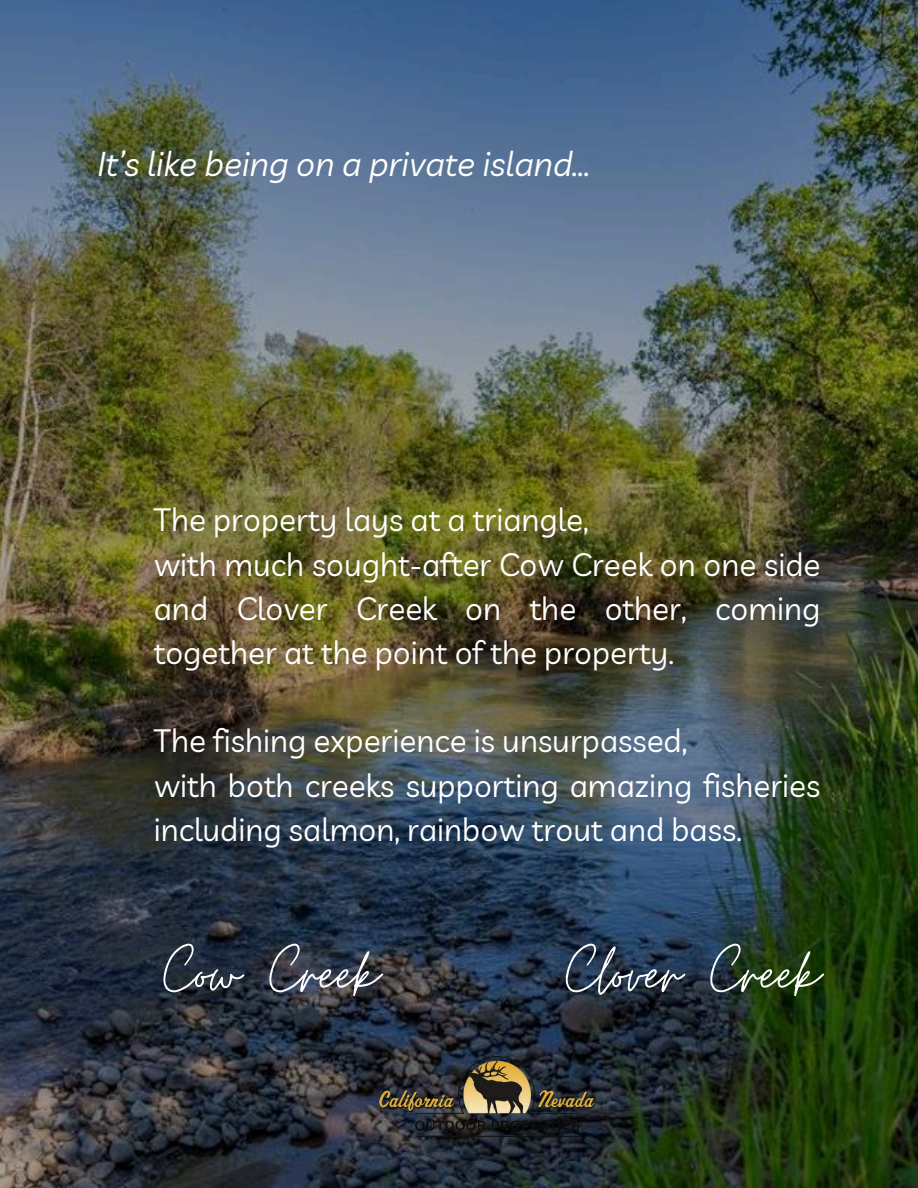
<style>
.page{position:relative;width:918px;height:1188px;background:#fff}
.page>*{position:absolute;margin:0;border:0;box-sizing:border-box;transform-origin:0 0}
.t1{font:75.75px "Moon Time";color:#fff}
.t2{font:italic 33.6px "Livvic";color:#fff}
.t3{font:31.5px/44.2px "Livvic";color:#fff}
</style>
<div class="page">
<img style="left:0;top:0;width:918px;height:1188px">
<img style="left:380px;top:1056px;width:214px;height:80px">
<p class="t2" style="left:98px;top:142px;width:494px">It’s like being on a private island...</p>
<p class="t3" style="left:154px;top:497px;width:668px">The property lays at a triangle,<br>with much sought-after Cow Creek on one side and Clover Creek on the other, coming together at the point of the property.</p>
<p class="t3" style="left:154px;top:718px;width:668px">The fishing experience is unsurpassed,<br>with both creeks supporting amazing fisheries including salmon, rainbow trout and bass.</p>
<h1 class="t1" style="left:163px;top:926px;width:218px">Cow Creek</h1>
<h1 class="t1" style="left:566px;top:926px;width:256px">Clover Creek</h1>
</div>
